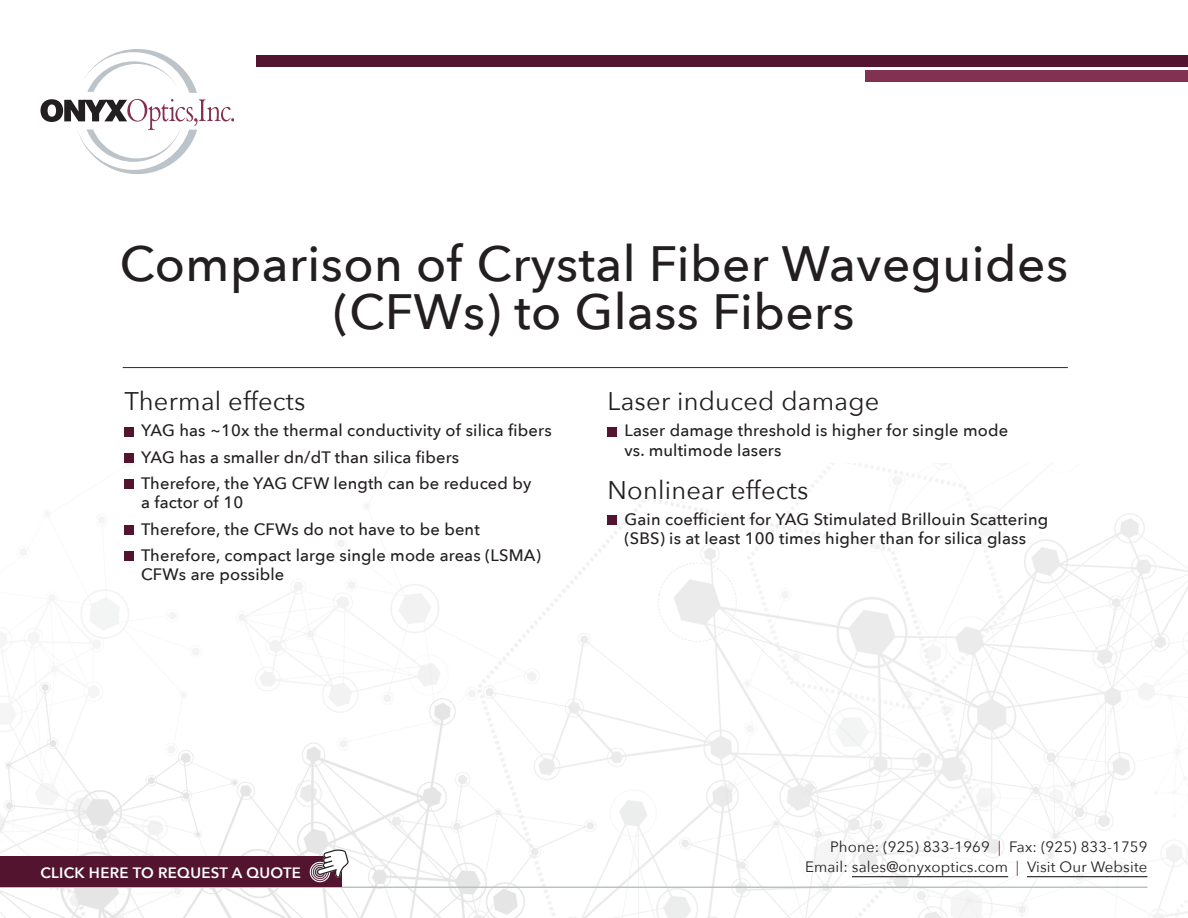
<style>
.page{position:relative;width:1188px;height:918px;background:#fff}
.page>*{position:absolute;margin:0;border:0;box-sizing:border-box;transform-origin:0 0}
.t1{font:500 49.5px/48px "Avenir Next";letter-spacing:.01em;color:#231f20;text-align:center}
.t2{font:25.5px "Avenir Next";letter-spacing:.01em;color:#231f20}
.t3{font:500 16.5px/19.5px "Avenir Next";letter-spacing:.01em;color:#231f20}
.t4{font:15px "Avenir Next";letter-spacing:.01em;color:#231f20}
.t5{font:600 15px "Avenir Next";letter-spacing:.02em;color:#fff}
.s1{color:#813151}
</style>
<div class="page">
<img style="left:0;top:464px;width:1188px;height:454px">
<svg style="left:85px;top:49px;width:112px;height:44px"></svg>
<svg style="left:41px;top:99px;width:193px;height:75px"></svg>
<div style="left:865px;top:70px;width:323px;height:12px;background:#813151"></div>
<div style="left:256px;top:55px;width:932px;height:12px;background:#52142f"></div>
<hr style="left:0;top:886px;width:1148px;height:2px;background:#b9c2c7">
<hr style="left:852px;top:876px;width:156px;height:1px;background:#231f20">
<hr style="left:1027px;top:876px;width:121px;height:1px;background:#231f20">
<div style="left:0;top:856px;width:342px;height:31px;background:#52142f"></div>
<svg style="left:309px;top:849px;width:40px;height:34px"></svg>
<div style="left:124px;top:427px;width:10px;height:9px;background:#52142f"></div>
<div style="left:124px;top:453px;width:10px;height:10px;background:#52142f"></div>
<div style="left:124px;top:480px;width:10px;height:9px;background:#52142f"></div>
<div style="left:124px;top:525px;width:10px;height:10px;background:#52142f"></div>
<div style="left:124px;top:552px;width:10px;height:9px;background:#52142f"></div>
<div style="left:608px;top:427px;width:9px;height:9px;background:#52142f"></div>
<div style="left:608px;top:516px;width:9px;height:9px;background:#52142f"></div>
<hr style="left:123px;top:367px;width:945px;height:1px;background:#52142f">
<p class="t1" style="left:120px;top:239px;width:950px">Comparison of Crystal Fiber Waveguides (CFWs) to Glass Fibers</p>
<p class="t2" style="left:124px;top:380px;width:183px">Thermal effects</p>
<p class="t3" style="left:141px;top:420px;width:412px">YAG has ~10x the thermal conductivity of silica fibers</p>
<p class="t3" style="left:141px;top:446px;width:320px">YAG has a smaller dn/dT than silica fibers</p>
<p class="t3" style="left:141px;top:473px;width:392px">Therefore, the YAG CFW length can be reduced by a factor of 10</p>
<p class="t3" style="left:141px;top:518px;width:340px">Therefore, the CFWs do not have to be bent</p>
<p class="t3" style="left:141px;top:545px;width:401px">Therefore, compact large single mode areas (LSMA)<br>CFWs are possible</p>
<p class="t2" style="left:608px;top:380px;width:273px">Laser induced damage</p>
<p class="t3" style="left:624px;top:420px;width:385px">Laser damage threshold is higher for single mode vs. multimode lasers</p>
<p class="t2" style="left:608px;top:468px;width:203px">Nonlinear effects</p>
<p class="t3" style="left:624px;top:509px;width:425px">Gain coefficient for YAG Stimulated Brillouin Scattering (SBS) is at least 100 times higher than for silica glass</p>
<p class="t5" style="left:40px;top:860px;width:262px">CLICK HERE TO REQUEST A QUOTE</p>
<p class="t4" style="left:830px;top:834px;width:319px">Phone: (925) 833-1969 <span class="s1">|</span> Fax: (925) 833-1759</p>
<p class="t4" style="left:805px;top:854px;width:344px">Email: sales@onyxoptics.com <span class="s1">|</span> Visit Our Website</p>
</div>
